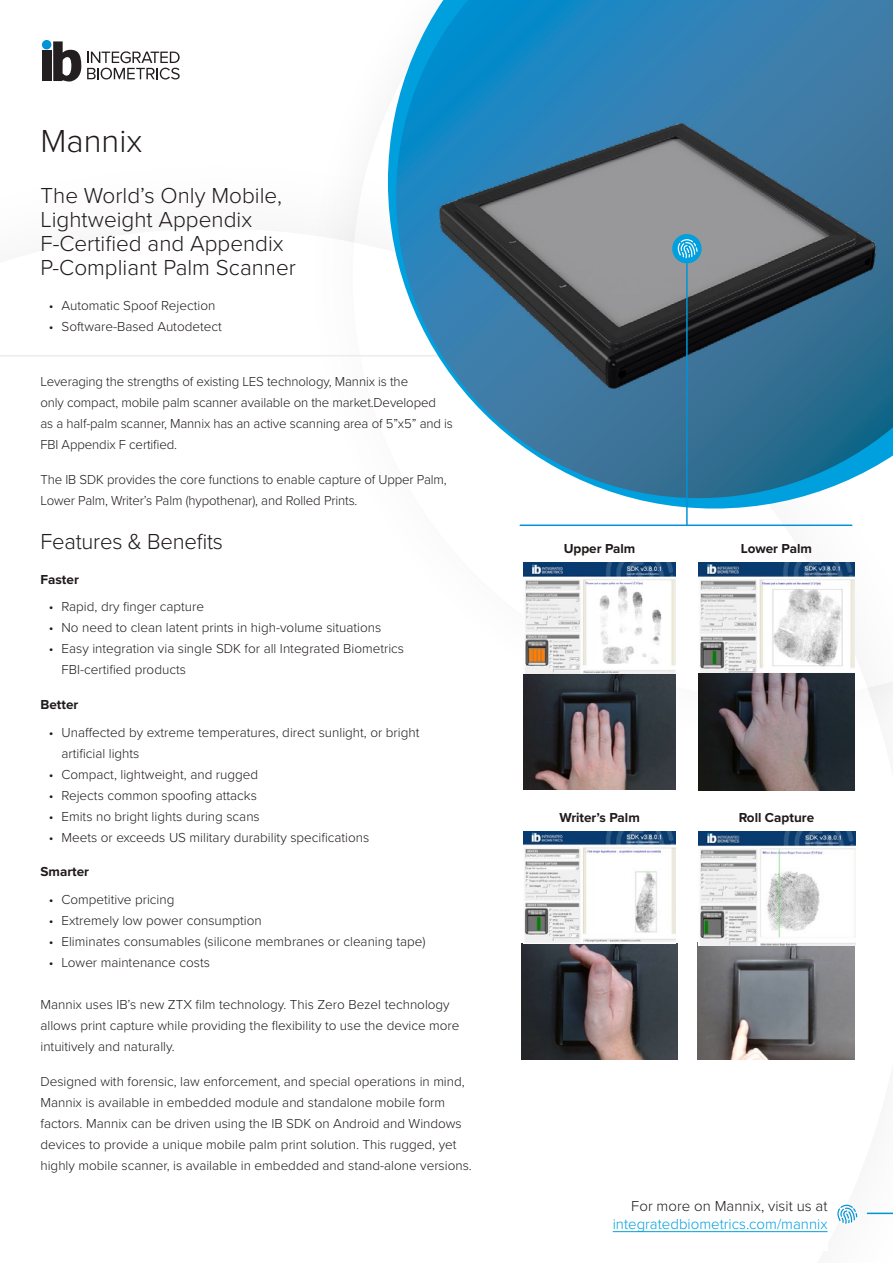
<style>
.page{position:relative;width:893px;height:1263px;background:#fff}
.page>*{position:absolute;margin:0;border:0;box-sizing:border-box;transform-origin:0 0}
.t1{font:300 33px "Proxima Nova";color:#201a1a}
.t2{font:300 22.5px/24px "Proxima Nova";color:#201a1a}
.t3{font:300 15px "Proxima Nova";color:#00a0df}
.t4{font:300 15px "Proxima Nova";color:#201a1a}
.t5{font:300 13.5px/21px "Proxima Nova";color:#201a1a}
.t6{font:700 13.5px "Proxima Nova";color:#201a1a}
</style>
<div class="page">
<hr style="left:0;top:355px;width:893px;height:1px;background:#ececec">
<svg style="left:388px;top:110px;width:409px;height:398px"></svg>
<svg style="left:42px;top:40px;width:39px;height:42px"></svg>
<svg style="left:87px;top:51px;width:93px;height:29px"></svg>
<svg style="left:435px;top:0;width:458px;height:13px;background:#2487be"></svg>
<img style="left:396px;top:13px;width:497px;height:485px">
<hr style="left:686px;top:249px;width:2px;height:276px;background:#0093d7">
<hr style="left:520px;top:524px;width:332px;height:2px;background:#0093d7">
<div style="left:672px;top:234px;width:30px;height:29px;background:#00a0df;border-radius:50%"></div>
<svg style="left:678px;top:239px;width:20px;height:19px"></svg>
<hr style="left:867px;top:1212px;width:26px;height:2px;background:#0093d7">
<hr style="left:613px;top:1231px;width:214px;height:1px;background:#00a0df">
<svg style="left:837px;top:1205px;width:20px;height:19px"></svg>
<img style="left:523px;top:562px;width:153px;height:228px">
<img style="left:698px;top:562px;width:157px;height:229px">
<img style="left:521px;top:944px;width:157px;height:116px">
<img style="left:698px;top:945px;width:156px;height:115px">
<img style="left:523px;top:831px;width:153px;height:112px">
<img style="left:699px;top:831px;width:157px;height:114px">
<h1 class="t1" style="left:40px;top:117px;width:103px">Mannix</h1>
<h2 class="t2" style="left:40px;top:183px;width:257px">The World’s Only Mobile,<br>Lightweight Appendix<br>F-Certified and Appendix<br>P-Compliant Palm Scanner</h2>
<p class="t5" style="left:49px;top:294px;width:168px">• Automatic Spoof Rejection</p>
<p class="t5" style="left:49px;top:315px;width:175px">• Software-Based Autodetect</p>
<p class="t5" style="left:40px;top:371px;width:414px">Leveraging the strengths of existing LES technology, Mannix is the<br>only compact, mobile palm scanner available on the market.Developed<br>as a half-palm scanner, Mannix has an active scanning area of 5”x5” and is FBI Appendix F certified.</p>
<p class="t5" style="left:40px;top:468px;width:408px">The IB SDK provides the core functions to enable capture of Upper Palm,<br>Lower Palm, Writer’s Palm (hypothenar), and Rolled Prints.</p>
<h2 class="t2" style="left:40px;top:528px;width:184px">Features &amp; Benefits</h2>
<p class="t6" style="left:40px;top:569px;width:40px">Faster</p>
<p class="t5" style="left:49px;top:596px;width:157px">• Rapid, dry finger capture</p>
<p class="t5" style="left:49px;top:617px;width:334px">• No need to clean latent prints in high-volume situations</p>
<p class="t5" style="left:61px;top:638px;width:344px;text-indent:-13px">• Easy integration via single SDK for all Integrated Biometrics<br>FBI-certified products</p>
<p class="t6" style="left:40px;top:694px;width:39px">Better</p>
<p class="t5" style="left:61px;top:721px;width:359px;text-indent:-13px">• Unaffected by extreme temperatures, direct sunlight, or bright artificial lights</p>
<p class="t5" style="left:49px;top:763px;width:211px">• Compact, lightweight, and rugged</p>
<p class="t5" style="left:49px;top:784px;width:210px">• Rejects common spoofing attacks</p>
<p class="t5" style="left:49px;top:805px;width:213px">• Emits no bright lights during scans</p>
<p class="t5" style="left:49px;top:826px;width:322px">• Meets or exceeds US military durability specifications</p>
<p class="t6" style="left:40px;top:862px;width:50px">Smarter</p>
<p class="t5" style="left:49px;top:888px;width:127px">• Competitive pricing</p>
<p class="t5" style="left:49px;top:909px;width:215px">• Extremely low power consumption</p>
<p class="t5" style="left:49px;top:930px;width:378px">• Eliminates consumables (silicone membranes or cleaning tape)</p>
<p class="t5" style="left:49px;top:951px;width:163px">• Lower maintenance costs</p>
<p class="t5" style="left:40px;top:993px;width:421px">Mannix uses IB’s new ZTX film technology. This Zero Bezel technology allows print capture while providing the flexibility to use the device more intuitively and naturally.</p>
<p class="t5" style="left:40px;top:1070px;width:433px">Designed with forensic, law enforcement, and special operations in mind, Mannix is available in embedded module and standalone mobile form factors. Mannix can be driven using the IB SDK on Android and Windows devices to provide a unique mobile palm print solution. This rugged, yet highly mobile scanner, is available in embedded and stand-alone versions.</p>
<p class="t6" style="left:564px;top:538px;width:73px">Upper Palm</p>
<p class="t6" style="left:741px;top:538px;width:73px">Lower Palm</p>
<p class="t6" style="left:559px;top:807px;width:82px">Writer’s Palm</p>
<p class="t6" style="left:739px;top:807px;width:77px">Roll Capture</p>
<p class="t4" style="left:631px;top:1195px;width:198px">For more on Mannix, visit us at</p>
<p class="t3" style="left:613px;top:1213px;width:216px">integratedbiometrics.com/mannix</p>
</div>
